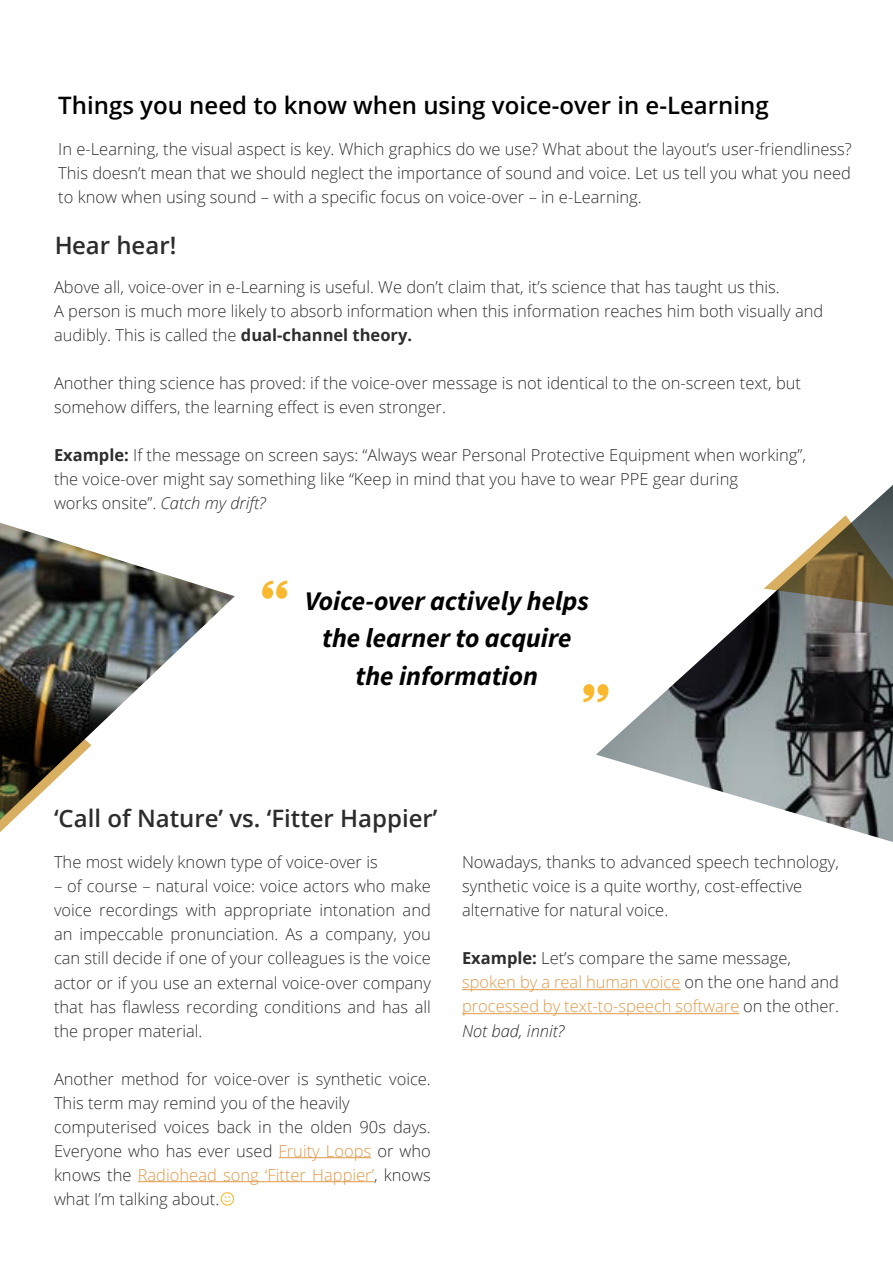
<style>
.page{position:relative;width:893px;height:1263px;background:#fff}
.page>*{position:absolute;margin:0;border:0;box-sizing:border-box;transform-origin:0 0}
.t1{font:italic 700 27px/37.5px "Source Sans Pro";color:#000;text-align:center}
.t2{font:600 24px "Open Sans";color:#000}
.t3{font:300 16.5px/24px "Open Sans";color:#000}
.t4{font:300 16.5px/24px "Open Sans";color:#da8320}
.s1{font-weight:700}
.s2{font-style:italic}
.s3{color:#da8320}
.s4{font-weight:700;color:#000}
.s5{color:#000}
.s6{font-style:italic;color:#000}
</style>
<div class="page">
<hr style="left:279px;top:1157px;width:92px;height:1px;background:#da8320">
<hr style="left:138px;top:1181px;width:236px;height:1px;background:#da8320">
<hr style="left:462px;top:989px;width:218px;height:1px;background:#da8320">
<hr style="left:462px;top:1013px;width:277px;height:1px;background:#da8320">
<svg style="left:583px;top:684px;width:12px;height:18px"></svg>
<svg style="left:262px;top:581px;width:25px;height:18px"></svg>
<img style="left:596px;top:485px;width:297px;height:357px">
<img style="left:0;top:523px;width:235px;height:223px">
<img style="left:0;top:601px;width:91px;height:231px">
<svg style="left:764px;top:515px;width:129px;height:94px"></svg>
<svg style="left:221px;top:1192px;width:13px;height:13px"></svg>
<h2 class="t2" style="left:58px;top:89px;width:712px">Things you need to know when using voice-over in e-Learning</h2>
<p class="t3" style="left:58px;top:137px;width:795px;text-align:justify">In e-Learning, the visual aspect is key. Which graphics do we use? What about the layout’s user-friendliness?<br>This doesn’t mean that we should neglect the importance of sound and voice. Let us tell you what you need to know when using sound – with a specific focus on voice-over – in e-Learning.</p>
<h2 class="t2" style="left:54px;top:229px;width:124px">Hear hear!</h2>
<p class="t3" style="left:54px;top:274px;width:771px">Above all, voice-over in e-Learning is useful. We don’t claim that, it’s science that has taught us this.<br>A person is much more likely to absorb information when this information reaches him both visually and audibly. This is called the <span class="s1">dual-channel theory.</span></p>
<p class="t3" style="left:54px;top:370px;width:749px">Another thing science has proved: if the voice-over message is not identical to the on-screen text, but somehow differs, the learning effect is even stronger.</p>
<p class="t3" style="left:54px;top:442px;width:753px"><span class="s1">Example:</span> If the message on screen says: “Always wear Personal Protective Equipment when working”, the voice-over might say something like “Keep in mind that you have to wear PPE gear during<br>works onsite”. <span class="s2">Catch my drift?</span></p>
<h1 class="t1" style="left:305px;top:582px;width:286px">Voice-over actively helps the learner to acquire the information</h1>
<h2 class="t2" style="left:54px;top:801px;width:385px">‘Call of Nature’ vs. ‘Fitter Happier’</h2>
<p class="t3" style="left:54px;top:850px;width:325px">The most widely known type of voice-over is</p>
<p class="t3" style="left:54px;top:874px;width:378px;text-align:justify">– of course – natural voice: voice actors who make voice recordings with appropriate intonation and an impeccable pronunciation. As a company, you can still decide if one of your colleagues is the voice actor or if you use an external voice-over company that has flawless recording conditions and has all the proper material.</p>
<p class="t3" style="left:54px;top:1066px;width:378px">Another method for voice-over is synthetic voice.<br>This term may remind you of the heavily computerised voices back in the olden 90s days.<br>Everyone who has ever used <span class="s3">Fruity Loops</span> or who knows the <span class="s3">Radiohead song ‘Fitter Happier’</span>, knows what I’m talking about.</p>
<p class="t3" style="left:462px;top:850px;width:378px">Nowadays, thanks to advanced speech technology, synthetic voice is a quite worthy, cost-effective alternative for natural voice.</p>
<p class="t4" style="left:462px;top:946px;width:378px"><span class="s4">Example:</span> <span class="s5">Let’s compare the same message, </span>spoken by a real human voice <span class="s5">on the one hand and </span>processed by text-to-speech software <span class="s5">on the other.<br></span><span class="s6">Not bad, innit?</span></p>
</div>
